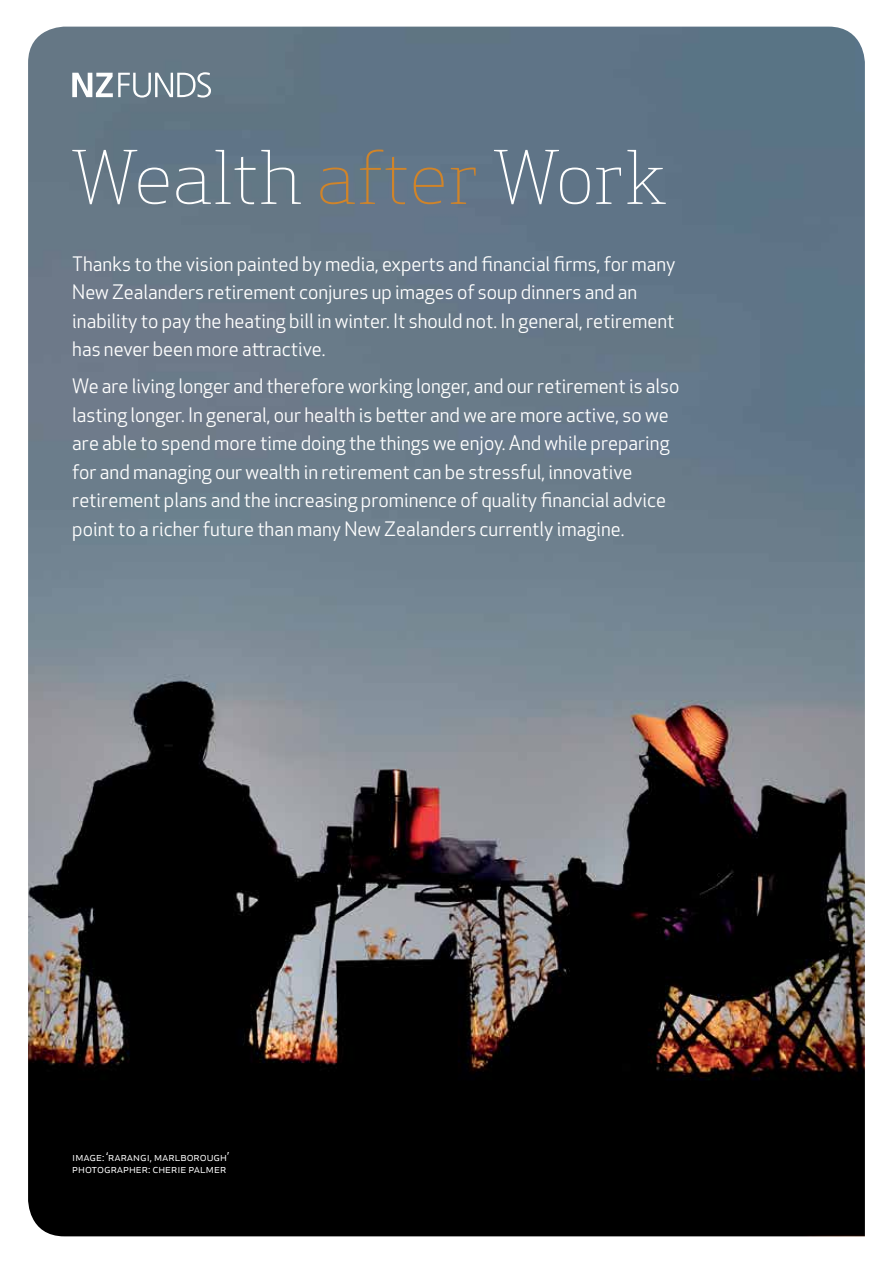
<style>
.page{position:relative;width:893px;height:1263px;background:#fff}
.page>*{position:absolute;margin:0;border:0;box-sizing:border-box;transform-origin:0 0}
.t1{font:300 72px "Apex Serif";color:#fff}
.t2{font:19.5px/28.5px "Apex New";color:#fff}
.t3{font:12px/12px "Apex New";color:#fff}
.s1{color:#d08429}
</style>
<div class="page">
<img style="left:28px;top:27px;width:837px;height:1209px">
<svg style="left:72px;top:72px;width:139px;height:26px"></svg>
<h1 class="t1" style="left:72px;top:132px;width:597px">Wealth <span class="s1">after</span> Work</h1>
<p class="t2" style="left:72px;top:250px;width:605px">Thanks to the vision painted by media, experts and financial firms, for many New Zealanders retirement conjures up images of soup dinners and an inability to pay the heating bill in winter. It should not. In general, retirement has never been more attractive.</p>
<p class="t2" style="left:72px;top:372px;width:609px">We are living longer and therefore working longer, and our retirement is also lasting longer. In general, our health is better and we are more active, so we are able to spend more time doing the things we enjoy. And while preparing for and managing our wealth in retirement can be stressful, innovative retirement plans and the increasing prominence of quality financial advice point to a richer future than many New Zealanders currently imagine.</p>
<p class="t3" style="left:72px;top:1151px;width:158px">image: ‘rarangi, marlborough’ photographer: cherie palmer</p>
</div>
